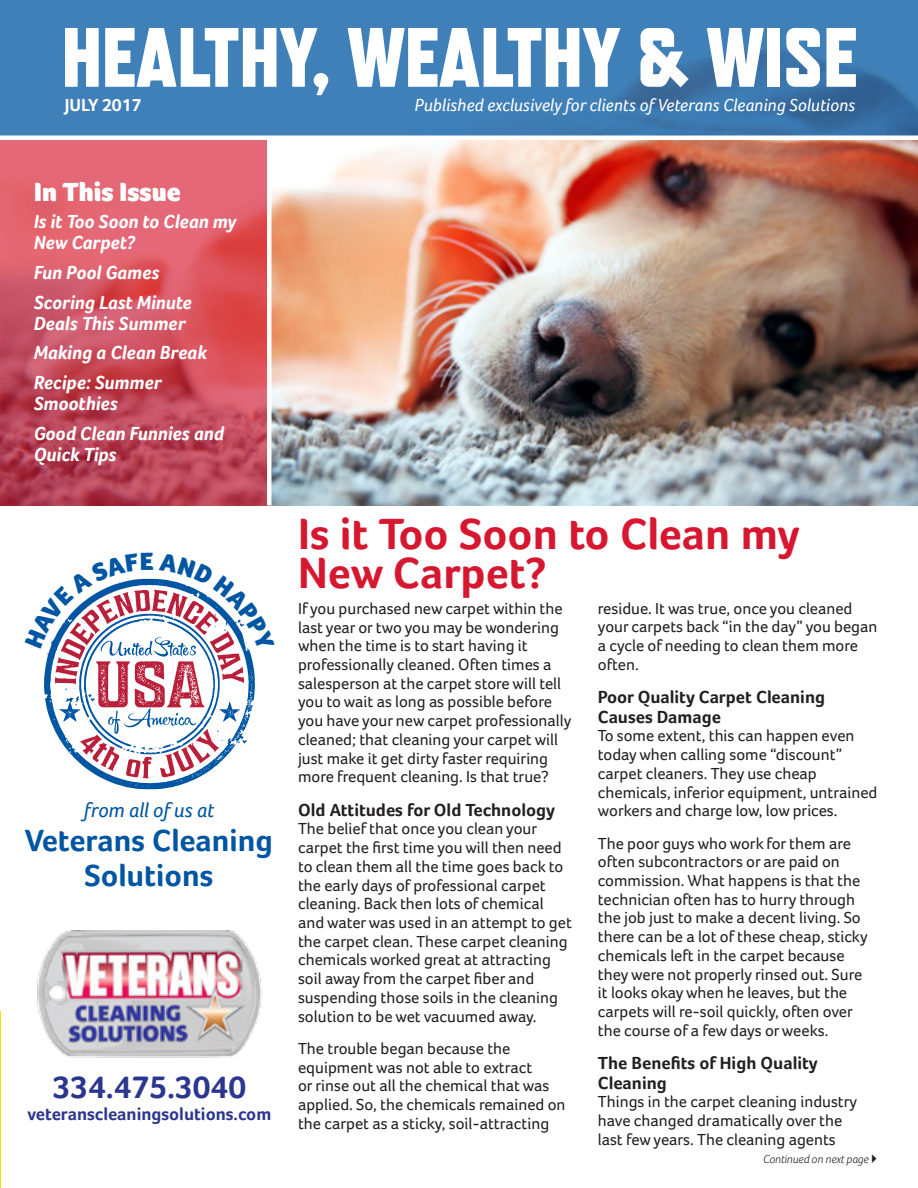
<style>
.page{position:relative;width:918px;height:1188px;background:#fff}
.page>*{position:absolute;margin:0;border:0;box-sizing:border-box;transform-origin:0 0}
.t1{font:800 84px "Refrigerator Deluxe";color:#fff}
.t2{font:700 45px/39px "Foco";color:#d7172f}
.t3{font:700 32.25px "Foco";color:#2d368f}
.t4{font:700 31.5px/34.5px "Foco";color:#0056a2;text-align:center}
.t5{font:900 27px "Foco";color:#fff}
.t6{font:italic 21px "Foco";color:#0056a2}
.t7{font:italic 700 19.5px/29.7px "Foco";color:#fff}
.t8{font:700 18px/19.5px "Foco";color:#231f20}
.t9{font:italic 18px "Foco";color:#fff}
.t10{font:700 18px "Foco";color:#2d368f}
.t11{font:700 18px "Foco";color:#fff}
.t12{font:16.5px/18.8px "Foco";color:#231f20}
.t13{font:italic 300 12px "Foco";color:#231f20}
</style>
<div class="page">
<img style="left:272px;top:140px;width:646px;height:365px">
<svg style="left:0;top:0;width:918px;height:135px;background:#3e7db5"></svg>
<svg style="left:0;top:140px;width:267px;height:365px;background:#cf5361"></svg>
<hr style="left:0;top:1011px;width:1px;height:177px;background:#ffdc00">
<svg style="left:102px;top:778px;width:96px;height:11px"></svg>
<img style="left:37px;top:930px;width:225px;height:128px">
<svg style="left:44px;top:578px;width:211px;height:200px"></svg>
<h1 class="t1" style="left:62px;top:8px;width:797px">HEALTHY, WEALTHY &amp; WISE</h1>
<p class="t11" style="left:65px;top:94px;width:78px">JULY 2017</p>
<p class="t9" style="left:415px;top:94px;width:442px">Published exclusively for clients of Veterans Cleaning Solutions</p>
<h3 class="t5" style="left:34px;top:176px;width:148px">In This Issue</h3>
<p class="t7" style="left:34px;top:211px;width:204px;line-height:21px">Is it Too Soon to Clean my<br>New Carpet?</p>
<p class="t7" style="left:34px;top:257px;width:160px">Fun Pool Games<br>Scoring Last Minute</p>
<p class="t7" style="left:34px;top:308px;width:175px">Deals This Summer<br>Making a Clean Break<br>Recipe: Summer</p>
<p class="t7" style="left:34px;top:388px;width:192px">Smoothies<br>Good Clean Funnies and</p>
<p class="t7" style="left:34px;top:439px;width:84px">Quick Tips</p>
<p class="t6" style="left:84px;top:797px;width:132px">from all of us at</p>
<h3 class="t4" style="left:25px;top:823px;width:250px">Veterans Cleaning<br>Solutions</h3>
<h3 class="t3" style="left:53px;top:1068px;width:195px">334.475.3040</h3>
<p class="t10" style="left:27px;top:1103px;width:245px">veteranscleaningsolutions.com</p>
<h2 class="t2" style="left:298px;top:514px;width:503px">Is it Too Soon to Clean my<br>New Carpet?</h2>
<p class="t12" style="left:298px;top:599px;width:275px">If you purchased new carpet within the last year or two you may be wondering when the time is to start having it professionally cleaned. Often times a salesperson at the carpet store will tell you to wait as long as possible before you have your new carpet professionally cleaned; that cleaning your carpet will just make it get dirty faster requiring more frequent cleaning. Is that true?</p>
<p class="t8" style="left:298px;top:800px;width:258px">Old Attitudes for Old Technology</p>
<p class="t12" style="left:298px;top:819px;width:275px">The belief that once you clean your carpet the first time you will then need to clean them all the time goes back to the early days of professional carpet cleaning. Back then lots of chemical and water was used in an attempt to get the carpet clean. These carpet cleaning chemicals worked great at attracting soil away from the carpet fiber and suspending those soils in the cleaning solution to be wet vacuumed away.</p>
<p class="t12" style="left:298px;top:1039px;width:269px">The trouble began because the equipment was not able to extract<br>or rinse out all the chemical that was applied. So, the chemicals remained on the carpet as a sticky, soil-attracting</p>
<p class="t12" style="left:598px;top:599px;width:281px">residue. It was true, once you cleaned your carpets back “in the day” you began a cycle of needing to clean them more often.</p>
<p class="t8" style="left:598px;top:687px;width:229px">Poor Quality Carpet Cleaning<br>Causes Damage</p>
<p class="t12" style="left:598px;top:726px;width:281px">To some extent, this can happen even today when calling some “discount” carpet cleaners. They use cheap chemicals, inferior equipment, untrained workers and charge low, low prices.</p>
<p class="t12" style="left:598px;top:833px;width:271px">The poor guys who work for them are often subcontractors or are paid on commission. What happens is that the technician often has to hurry through the job just to make a decent living. So there can be a lot of these cheap, sticky chemicals left in the carpet because they were not properly rinsed out. Sure it looks okay when he leaves, but the carpets will re-soil quickly, often over the course of a few days or weeks.</p>
<p class="t8" style="left:598px;top:1053px;width:221px">The Benefits of High Quality<br>Cleaning</p>
<p class="t12" style="left:598px;top:1092px;width:261px">Things in the carpet cleaning industry have changed dramatically over the last few years. The cleaning agents</p>
<p class="t13" style="left:763px;top:1152px;width:107px">Continued on next page</p>
</div>
